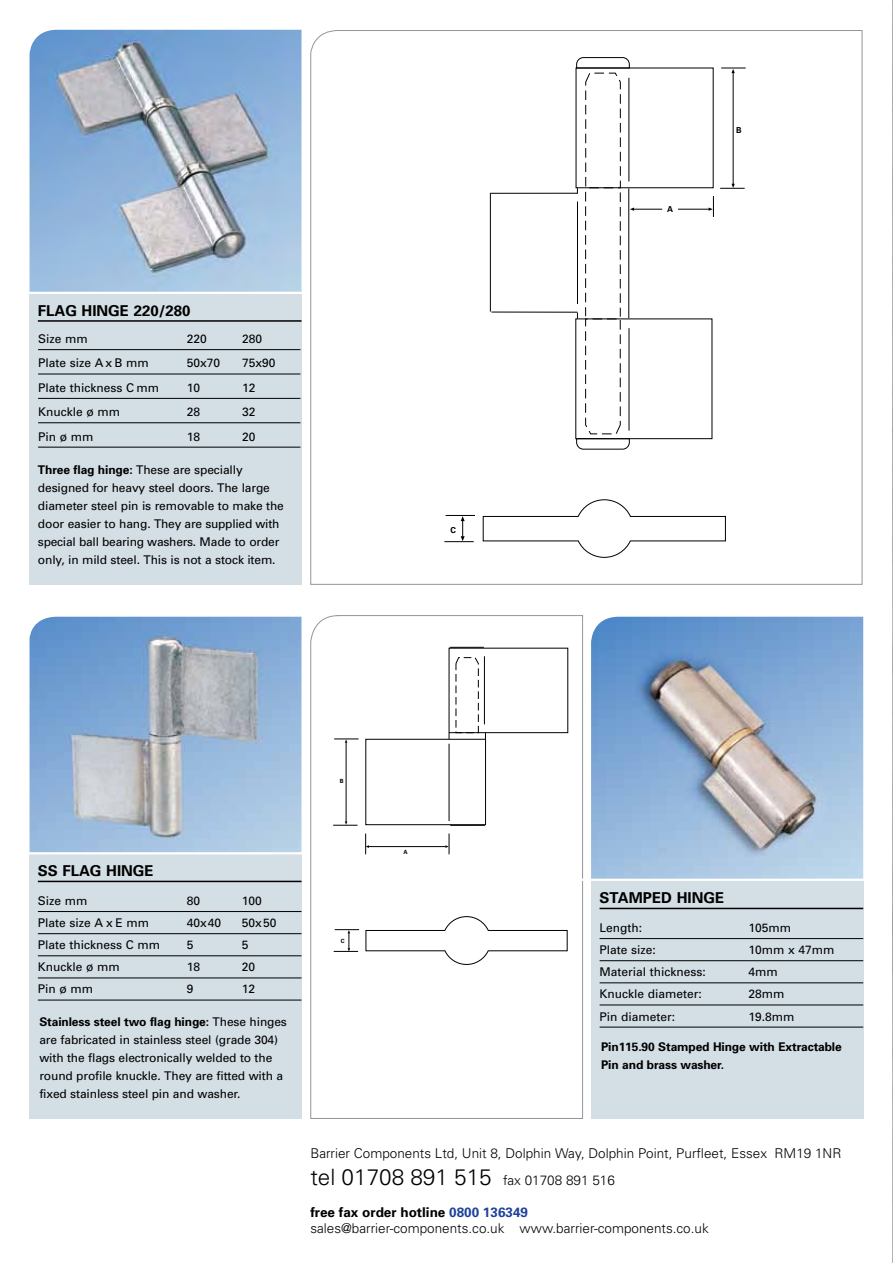
<style>
.page{position:relative;width:893px;height:1263px;background:#fff}
.page>*{position:absolute;margin:0;border:0;box-sizing:border-box;transform-origin:0 0}
.t1{font:300 22.5px "Univers";color:#000}
.t2{font:700 15px "Univers";color:#000}
.t3{font:300 13.5px/16.2px "Univers";color:#000}
.t4{font:12px/18px "Univers";letter-spacing:-.01em;color:#000}
.t5{font:700 12px/18px "Univers";letter-spacing:-.01em;color:#000}
.t6{font:700 8.25px "Univers";color:#000}
.t7{font:700 5.7px "Univers";color:#000}
.s1{font-weight:700}
.s2{font-size:13.5px}
.s3{font-weight:700;color:#20419b}
</style>
<div class="page">
<hr style="left:892px;top:0;width:1px;height:1263px;background:#d3dee5">
<div style="left:29px;top:290px;width:272px;height:295px;background:#d3dee5"></div>
<hr style="left:38px;top:320px;width:263px;height:2px;background:#000">
<svg style="left:310px;top:30px;width:553px;height:555px"></svg>
<svg style="left:310px;top:615px;width:273px;height:504px"></svg>
<img style="left:30px;top:30px;width:271px;height:262px">
<img style="left:30px;top:617px;width:271px;height:235px">
<img style="left:591px;top:617px;width:272px;height:262px">
<div style="left:29px;top:854px;width:272px;height:265px;background:#d3dee5"></div>
<div style="left:591px;top:881px;width:272px;height:238px;background:#d3dee5"></div>
<hr style="left:600px;top:908px;width:263px;height:1px;background:#000">
<hr style="left:600px;top:938px;width:263px;height:1px;background:#000">
<hr style="left:600px;top:960px;width:263px;height:1px;background:#000">
<hr style="left:600px;top:982px;width:263px;height:1px;background:#000">
<hr style="left:600px;top:1005px;width:263px;height:1px;background:#000">
<hr style="left:600px;top:1027px;width:263px;height:1px;background:#000">
<hr style="left:38px;top:349px;width:262px;height:1px;background:#000">
<hr style="left:38px;top:374px;width:262px;height:1px;background:#000">
<hr style="left:38px;top:398px;width:262px;height:1px;background:#000">
<hr style="left:38px;top:422px;width:262px;height:1px;background:#000">
<hr style="left:38px;top:447px;width:262px;height:1px;background:#000">
<hr style="left:346px;top:742px;width:1px;height:79px;background:#000">
<svg style="left:334px;top:739px;width:25px;height:4px"></svg>
<svg style="left:333px;top:821px;width:25px;height:5px"></svg>
<hr style="left:450px;top:825px;width:35px;height:1px;background:#000">
<hr style="left:369px;top:846px;width:77px;height:1px;background:#000">
<svg style="left:445px;top:833px;width:5px;height:21px"></svg>
<svg style="left:365px;top:833px;width:4px;height:21px"></svg>
<hr style="left:450px;top:647px;width:34px;height:1px;background:#000">
<svg style="left:365px;top:648px;width:203px;height:177px"></svg>
<svg style="left:365px;top:916px;width:203px;height:49px"></svg>
<svg style="left:334px;top:929px;width:25px;height:23px"></svg>
<hr style="left:733px;top:73px;width:1px;height:111px;background:#000">
<svg style="left:721px;top:68px;width:25px;height:5px"></svg>
<svg style="left:720px;top:184px;width:25px;height:5px"></svg>
<hr style="left:678px;top:209px;width:31px;height:1px;background:#000">
<svg style="left:709px;top:196px;width:5px;height:21px"></svg>
<svg style="left:482px;top:499px;width:244px;height:59px"></svg>
<svg style="left:446px;top:515px;width:29px;height:26px"></svg>
<hr style="left:444px;top:541px;width:30px;height:1px;background:#000">
<hr style="left:490px;top:193px;width:1px;height:119px;background:#000">
<hr style="left:491px;top:312px;width:86px;height:1px;background:#000">
<hr style="left:491px;top:193px;width:86px;height:1px;background:#000">
<svg style="left:576px;top:57px;width:86px;height:393px"></svg>
<hr style="left:10px;top:292px;width:294px;height:2px;background:#fff">
<hr style="left:571px;top:879px;width:295px;height:2px;background:#fff">
<hr style="left:38px;top:881px;width:263px;height:1px;background:#000">
<hr style="left:38px;top:911px;width:263px;height:1px;background:#000">
<hr style="left:38px;top:933px;width:263px;height:1px;background:#000">
<hr style="left:38px;top:955px;width:263px;height:1px;background:#000">
<hr style="left:38px;top:978px;width:263px;height:1px;background:#000">
<hr style="left:38px;top:1000px;width:263px;height:1px;background:#000">
<p class="t2" style="left:38px;top:302px;width:154px">flag hinge 220/280</p>
<p class="t4" style="left:38px;top:330px;width:51px">Size mm</p>
<p class="t4" style="left:187px;top:330px;width:22px">220</p>
<p class="t4" style="left:242px;top:330px;width:22px">280</p>
<p class="t4" style="left:38px;top:354px;width:112px">Plate size A x B mm</p>
<p class="t4" style="left:187px;top:354px;width:35px">50x70</p>
<p class="t4" style="left:242px;top:354px;width:35px">75x90</p>
<p class="t4" style="left:38px;top:379px;width:123px">Plate thickness C mm</p>
<p class="t4" style="left:187px;top:379px;width:15px">10</p>
<p class="t4" style="left:242px;top:379px;width:15px">12</p>
<p class="t4" style="left:38px;top:403px;width:84px">Knuckle ø mm</p>
<p class="t4" style="left:187px;top:403px;width:15px">28</p>
<p class="t4" style="left:242px;top:403px;width:15px">32</p>
<p class="t4" style="left:38px;top:427px;width:57px">Pin ø mm</p>
<p class="t4" style="left:187px;top:427px;width:15px">18</p>
<p class="t4" style="left:242px;top:427px;width:15px">20</p>
<p class="t4" style="left:38px;top:461px;width:248px"><span class="s1">Three flag hinge:</span> These are specially designed for heavy steel doors. The large diameter steel pin is removable to make the door easier to hang. They are supplied with special ball bearing washers. Made to order only, in mild steel. This is not a stock item.</p>
<p class="t6" style="left:451px;top:525px;width:7px">C</p>
<p class="t6" style="left:667px;top:205px;width:7px">A</p>
<p class="t6" style="left:736px;top:125px;width:7px">B</p>
<p class="t7" style="left:340px;top:778px;width:5px">B</p>
<p class="t2" style="left:38px;top:862px;width:117px">ss flag hinge</p>
<p class="t4" style="left:38px;top:892px;width:51px">Size mm</p>
<p class="t4" style="left:187px;top:892px;width:15px">80</p>
<p class="t4" style="left:242px;top:892px;width:22px">100</p>
<p class="t4" style="left:38px;top:914px;width:113px">Plate size A x E mm</p>
<p class="t4" style="left:187px;top:914px;width:36px">40x40</p>
<p class="t4" style="left:242px;top:914px;width:36px">50x50</p>
<p class="t4" style="left:38px;top:936px;width:124px">Plate thickness C mm</p>
<p class="t4" style="left:187px;top:936px;width:8px">5</p>
<p class="t4" style="left:242px;top:936px;width:8px">5</p>
<p class="t4" style="left:38px;top:958px;width:84px">Knuckle ø mm</p>
<p class="t4" style="left:187px;top:958px;width:15px">18</p>
<p class="t4" style="left:242px;top:958px;width:15px">20</p>
<p class="t4" style="left:38px;top:980px;width:57px">Pin ø mm</p>
<p class="t4" style="left:187px;top:980px;width:8px">9</p>
<p class="t4" style="left:242px;top:980px;width:15px">12</p>
<p class="t4" style="left:39px;top:1013px;width:249px"><span class="s1">Stainless steel two flag hinge:</span> These hinges are fabricated in stainless steel (grade 304) with the flags electronically welded to the round profile knuckle. They are fitted with a fixed stainless steel pin and washer.</p>
<p class="t7" style="left:341px;top:937px;width:5px">C</p>
<p class="t7" style="left:403px;top:848px;width:6px">A</p>
<p class="t2" style="left:600px;top:889px;width:11px">STA</p>
<p class="t2" style="left:629px;top:889px;width:75px">MPED HINGE</p>
<p class="t4" style="left:600px;top:919px;width:44px">Length:</p>
<p class="t4" style="left:748px;top:919px;width:44px">105mm</p>
<p class="t4" style="left:600px;top:941px;width:58px">Plate size:</p>
<p class="t4" style="left:748px;top:941px;width:88px">10mm x 47mm</p>
<p class="t4" style="left:600px;top:963px;width:108px">Material thickness:</p>
<p class="t4" style="left:748px;top:963px;width:31px">4mm</p>
<p class="t4" style="left:600px;top:985px;width:104px">Knuckle diameter:</p>
<p class="t4" style="left:748px;top:985px;width:37px">28mm</p>
<p class="t4" style="left:600px;top:1007px;width:77px">Pin diameter:</p>
<p class="t4" style="left:748px;top:1007px;width:48px">19.8mm</p>
<p class="t5" style="left:601px;top:1038px;width:242px">Pin115.90 Stamped Hinge with Extractable<br>Pin and brass washer.</p>
<p class="t3" style="left:310px;top:1145px;width:532px">Barrier Components Ltd, Unit 8, Dolphin Way, Dolphin Point, Purfleet, Essex RM19 1NR</p>
<h1 class="t1" style="left:310px;top:1163px;width:306px">tel 01708 891 515 <span class="s2">fax 01708 891 516</span></h1>
<p class="t3" style="left:310px;top:1204px;width:400px"><span class="s1">free fax order hotline</span> <span class="s3">0800 136349 </span>sales@barrier-components.co.uk www.barrier-components.co.uk</p>
</div>
